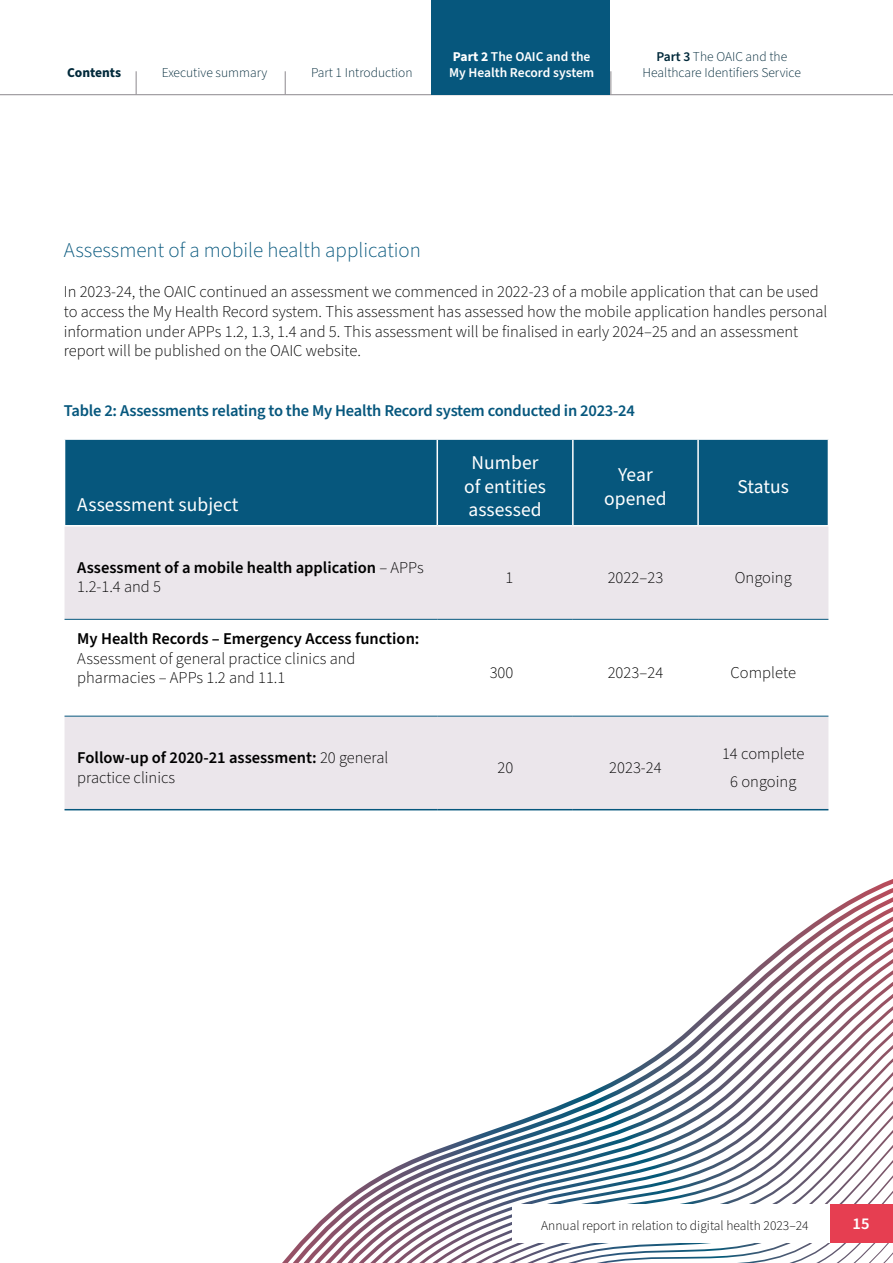
<style>
.page{position:relative;width:893px;height:1263px;background:#fff}
.page>*{position:absolute;margin:0;border:0;box-sizing:border-box;transform-origin:0 0}
.t1{font:300 21px "Source Sans Pro";color:#06577d}
.t2{font:19.5px/23.4px "Source Sans Pro";letter-spacing:.005em;color:#fff;text-align:center}
.t3{font:300 16.5px/19.8px "Source Sans Pro";color:#000}
.t4{font:600 16.5px/19.8px "Source Sans Pro";color:#000}
.t5{font:600 16.5px "Source Sans Pro";letter-spacing:-.015em;color:#06577d}
.t6{font:600 16.5px "Source Sans Pro";color:#fff}
.t7{font:300 13.5px/16.2px "Source Sans Pro";color:#00293a;text-align:center}
.t8{font:300 13.5px "Source Sans Pro";color:#000}
.t9{font:600 13.5px/16.2px "Source Sans Pro";color:#fff}
.t10{font:700 13.5px "Source Sans Pro";color:#00293a}
.s1{font-weight:700}
.s2{font-weight:600}
.s3{font-weight:300}
</style>
<div class="page">
<div style="left:65px;top:440px;width:763px;height:85px;background:#06577d"></div>
<div style="left:65px;top:526px;width:763px;height:283px;background:#ebe6eb"></div>
<svg style="left:65px;top:620px;width:763px;height:96px"></svg>
<hr style="left:65px;top:809px;width:372px;height:1px;background:#06577d">
<hr style="left:437px;top:809px;width:136px;height:1px;background:#06577d">
<hr style="left:573px;top:809px;width:125px;height:1px;background:#06577d">
<hr style="left:698px;top:809px;width:130px;height:1px;background:#06577d">
<hr style="left:65px;top:619px;width:372px;height:1px;background:#06577d">
<hr style="left:437px;top:619px;width:136px;height:1px;background:#06577d">
<hr style="left:573px;top:619px;width:125px;height:1px;background:#06577d">
<hr style="left:65px;top:716px;width:372px;height:1px;background:#06577d">
<hr style="left:437px;top:716px;width:136px;height:1px;background:#06577d">
<hr style="left:573px;top:716px;width:125px;height:1px;background:#06577d">
<hr style="left:698px;top:619px;width:130px;height:1px;background:#06577d">
<hr style="left:698px;top:716px;width:130px;height:1px;background:#06577d">
<hr style="left:437px;top:440px;width:1px;height:85px;background:#fff">
<hr style="left:572px;top:440px;width:2px;height:85px;background:#fff">
<hr style="left:697px;top:440px;width:2px;height:85px;background:#fff">
<svg style="left:689px;top:1022px;width:204px;height:7px"></svg>
<svg style="left:282px;top:1041px;width:611px;height:222px"></svg>
<div style="left:512px;top:1204px;width:318px;height:38px;background:#fff"></div>
<div style="left:830px;top:1204px;width:63px;height:38px;background:#e63e51"></div>
<hr style="left:0;top:94px;width:893px;height:1px;background:#99969a">
<svg style="left:136px;top:71px;width:1px;height:23px"></svg>
<svg style="left:285px;top:71px;width:1px;height:23px"></svg>
<svg style="left:431px;top:71px;width:1px;height:24px"></svg>
<svg style="left:610px;top:71px;width:1px;height:23px"></svg>
<div style="left:432px;top:0;width:178px;height:95px;background:#06577d"></div>
<p class="t10" style="left:67px;top:63px;width:56px">Contents</p>
<p class="t7" style="left:162px;top:65px;width:107px">Executive summary</p>
<p class="t7" style="left:311px;top:65px;width:103px">Part 1 Introduction</p>
<p class="t9" style="left:449px;top:49px;width:147px"><span class="s1">Part 2</span> The OAIC and the<br>My Health Record system</p>
<p class="t7" style="left:643px;top:49px;width:160px"><span class="s2">Part 3</span> The OAIC and the<br>Healthcare Identifiers Service</p>
<p class="t1" style="left:64px;top:236px;width:359px">Assessment of a mobile health application</p>
<p class="t3" style="left:64px;top:282px;width:765px">In 2023-24, the OAIC continued an assessment we commenced in 2022-23 of a mobile application that can be used to access the My Health Record system. This assessment has assessed how the mobile application handles personal information under APPs 1.2, 1.3, 1.4 and 5. This assessment will be finalised in early 2024–25 and an assessment report will be published on the OAIC website.</p>
<p class="t5" style="left:64px;top:399px;width:573px">Table 2: Assessments relating to the My Health Record system conducted in 2023-24</p>
<p class="t2" style="left:77px;top:494px;width:163px">Assessment subject</p>
<p class="t2" style="left:464px;top:452px;width:83px">Number of entities assessed</p>
<p class="t2" style="left:604px;top:463px;width:64px">Year opened</p>
<p class="t2" style="left:737px;top:475px;width:53px">Status</p>
<p class="t4" style="left:77px;top:558px;width:348px">Assessment of a mobile health application <span class="s3">– APPs<br>1.2-1.4 and 5</span></p>
<p class="t3" style="left:505px;top:568px;width:9px">1</p>
<p class="t3" style="left:608px;top:568px;width:57px">2022–23</p>
<p class="t3" style="left:735px;top:568px;width:59px">Ongoing</p>
<p class="t4" style="left:77px;top:629px;width:344px">My Health Records – Emergency Access function:</p>
<p class="t3" style="left:77px;top:649px;width:280px">Assessment of general practice clinics and pharmacies – APPs 1.2 and 11.1</p>
<p class="t3" style="left:490px;top:663px;width:25px">300</p>
<p class="t3" style="left:608px;top:663px;width:57px">2023–24</p>
<p class="t3" style="left:730px;top:663px;width:67px">Complete</p>
<p class="t4" style="left:77px;top:748px;width:313px">Follow-up of 2020-21 assessment: <span class="s3">20 general practice clinics</span></p>
<p class="t3" style="left:498px;top:758px;width:17px">20</p>
<p class="t3" style="left:609px;top:758px;width:54px">2023-24</p>
<p class="t3" style="left:722px;top:739px;width:84px;line-height:28.3px;text-align:center">14 complete<br>6 ongoing</p>
<p class="t8" style="left:541px;top:1216px;width:269px">Annual report in relation to digital health 2023–24</p>
<p class="t6" style="left:853px;top:1212px;width:18px">15</p>
</div>
